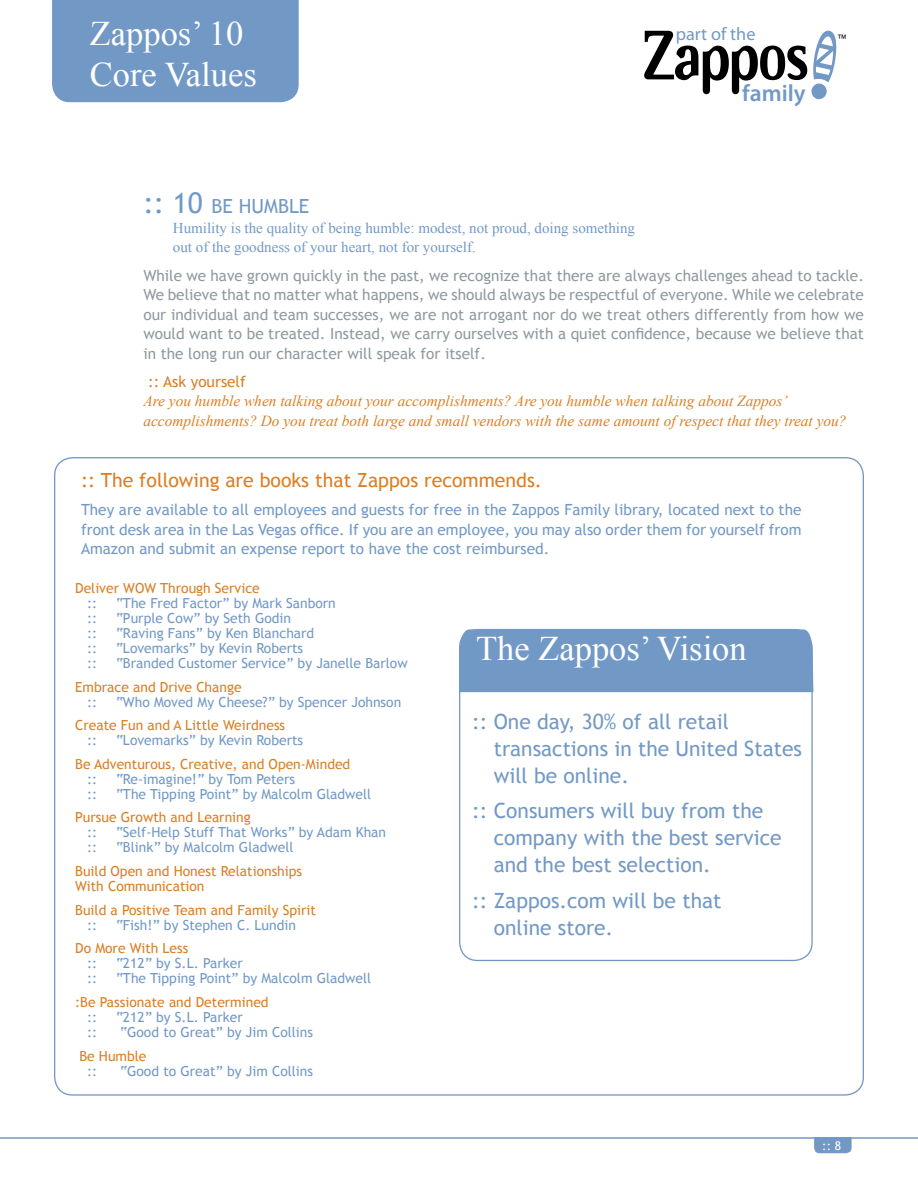
<style>
.page{position:relative;width:918px;height:1188px;background:#fff}
.page>*{position:absolute;margin:0;border:0;box-sizing:border-box;transform-origin:0 0}
.t1{font:34.5px/41.4px "Times New Roman";color:#fff}
.t2{font:600 23.55px "Myriad Pro";color:#7299c6}
.t3{font:21px/27px "Trebuchet MS";color:#7299c6}
.t4{font:19.5px "Trebuchet MS";color:#da7f24}
.t5{font:19.5px "Trebuchet MS";color:#7299c6}
.t6{font:18.15px "Myriad Pro";color:#7299c6}
.t7{font:15.3px/19.5px "Trebuchet MS";color:#8f999f;text-align:justify}
.t8{font:15.3px/19.5px "Trebuchet MS";color:#7299c6;text-align:justify}
.t9{font:italic 15.3px/19.5px "Times New Roman";color:#da7f24}
.t10{font:15.3px "Trebuchet MS";color:#da7f24}
.t11{font:15px/19.5px "Times New Roman";color:#7299c6}
.t12{font:13.8px "Trebuchet MS";color:#7299c6}
.t13{font:13.8px/15px "Trebuchet MS";color:#da7f24}
.t14{font:12px "Trebuchet MS";color:#fff}
.t15{font:10.35px "Arial";color:#000}
.s1{font-size:28.5px}
</style>
<div class="page">
<div style="left:814px;top:1127px;width:38px;height:26px;background:#7299c6;border-radius:5px"></div>
<div style="left:753px;top:1120px;width:109px;height:17px;background:#fff"></div>
<hr style="left:0;top:1137px;width:918px;height:2px;background:#7299c6">
<div style="left:52px;top:0;width:247px;height:102px;background:#7299c6"></div>
<div style="left:460px;top:629px;width:352px;height:63px;background:#7299c6"></div>
<div style="left:459px;top:629px;width:354px;height:332px;border:1px solid #7299c6;border-radius:18px"></div>
<svg style="left:644px;top:30px;width:192px;height:70px"></svg>
<h1 class="t1" style="left:90px;top:12px;width:169px">Zappos’ 10<br>Core Values</h1>
<h3 class="t6" style="left:676px;top:23px;width:81px">part of the</h3>
<p class="t15" style="left:837px;top:33px;width:12px">™</p>
<h2 class="t2" style="left:742px;top:78px;width:65px">family</h2>
<h3 class="t5" style="left:143px;top:195px;width:167px"><span class="s1">:: 1 0</span> BE HUMBLE</h3>
<p class="t11" style="left:173px;top:218px;width:464px">Humility is the quality of being humble: modest, not proud, doing something out of the goodness of your heart, not for yourself.</p>
<p class="t7" style="left:143px;top:266px;width:722px">While we have grown quickly in the past, we recognize that there are always challenges ahead to tackle.<br>We believe that no matter what happens, we should always be respectful of everyone. While we celebrate our individual and team successes, we are not arrogant nor do we treat others differently from how we would want to be treated. Instead, we carry ourselves with a quiet confidence, because we believe that in the long run our character will speak for itself.</p>
<p class="t10" style="left:148px;top:372px;width:99px">:: Ask yourself</p>
<p class="t9" style="left:143px;top:391px;width:705px">Are you humble when talking about your accomplishments? Are you humble when talking about Zappos’ accomplishments? Do you treat both large and small vendors with the same amount of respect that they treat you?</p>
<h3 class="t4" style="left:81px;top:469px;width:463px">:: The following are books that Zappos recommends.</h3>
<p class="t8" style="left:81px;top:500px;width:722px">They are available to all employees and guests for free in the Zappos Family library, located next to the front desk area in the Las Vegas office. If you are an employee, you may also order them for yourself from Amazon and submit an expense report to have the cost reimbursed.</p>
<p class="t13" style="left:75px;top:581px;width:186px">Deliver WOW Through Service</p>
<p class="t12" style="left:87px;top:595px;width:12px">::</p>
<p class="t12" style="left:116px;top:595px;width:222px">“The Fred Factor” by Mark Sanborn</p>
<p class="t12" style="left:87px;top:610px;width:12px">::</p>
<p class="t12" style="left:116px;top:610px;width:177px">“Purple Cow” by Seth Godin</p>
<p class="t12" style="left:87px;top:625px;width:12px">::</p>
<p class="t12" style="left:116px;top:625px;width:200px">“Raving Fans” by Ken Blanchard</p>
<p class="t12" style="left:87px;top:640px;width:12px">::</p>
<p class="t12" style="left:116px;top:640px;width:189px">“Lovemarks” by Kevin Roberts</p>
<p class="t12" style="left:87px;top:655px;width:12px">::</p>
<p class="t12" style="left:116px;top:655px;width:294px">“Branded Customer Service” by Janelle Barlow</p>
<p class="t13" style="left:75px;top:679px;width:168px">Embrace and Drive Change</p>
<p class="t12" style="left:87px;top:694px;width:12px">::</p>
<p class="t12" style="left:116px;top:694px;width:287px">“Who Moved My Cheese?” by Spencer Johnson</p>
<p class="t13" style="left:75px;top:718px;width:212px">Create Fun and A Little Weirdness</p>
<p class="t12" style="left:87px;top:732px;width:12px">::</p>
<p class="t12" style="left:116px;top:732px;width:189px">“Lovemarks” by Kevin Roberts</p>
<p class="t13" style="left:75px;top:757px;width:277px">Be Adventurous, Creative, and Open-Minded</p>
<p class="t12" style="left:87px;top:771px;width:12px">::</p>
<p class="t12" style="left:116px;top:771px;width:181px">“Re-imagine!” by Tom Peters</p>
<p class="t12" style="left:87px;top:786px;width:12px">::</p>
<p class="t12" style="left:116px;top:786px;width:257px">“The Tipping Point” by Malcolm Gladwell</p>
<p class="t13" style="left:75px;top:810px;width:177px">Pursue Growth and Learning</p>
<p class="t12" style="left:87px;top:824px;width:12px">::</p>
<p class="t12" style="left:116px;top:824px;width:272px">“Self-Help Stuff That Works” by Adam Khan</p>
<p class="t12" style="left:87px;top:839px;width:12px">::</p>
<p class="t12" style="left:116px;top:839px;width:179px">“Blink” by Malcolm Gladwell</p>
<p class="t13" style="left:75px;top:864px;width:228px">Build Open and Honest Relationships<br>With Communication</p>
<p class="t13" style="left:75px;top:903px;width:242px">Build a Positive Team and Family Spirit</p>
<p class="t12" style="left:87px;top:917px;width:12px">::</p>
<p class="t12" style="left:116px;top:917px;width:182px">“Fish!” by Stephen C. Lundin</p>
<p class="t13" style="left:75px;top:941px;width:115px">Do More With Less</p>
<p class="t12" style="left:87px;top:955px;width:12px">::</p>
<p class="t12" style="left:116px;top:955px;width:129px">“212” by S.L. Parker</p>
<p class="t12" style="left:87px;top:970px;width:12px">::</p>
<p class="t12" style="left:116px;top:970px;width:257px">“The Tipping Point” by Malcolm Gladwell</p>
<p class="t13" style="left:75px;top:995px;width:195px">:Be Passionate and Determined</p>
<p class="t12" style="left:87px;top:1009px;width:12px">::</p>
<p class="t12" style="left:116px;top:1009px;width:129px">“212” by S.L. Parker</p>
<p class="t12" style="left:87px;top:1024px;width:12px">::</p>
<p class="t12" style="left:120px;top:1024px;width:195px">“Good to Great” by Jim Collins</p>
<p class="t13" style="left:79px;top:1048px;width:69px">Be Humble</p>
<p class="t12" style="left:87px;top:1063px;width:12px">::</p>
<p class="t12" style="left:120px;top:1063px;width:195px">“Good to Great” by Jim Collins</p>
<h1 class="t1" style="left:476px;top:627px;width:272px">The Zappos’ Vision</h1>
<h3 class="t3" style="left:494px;top:708px;width:310px;text-indent:-22px">:: One day, 30% of all retail transactions in the United States will be online.</h3>
<h3 class="t3" style="left:494px;top:798px;width:289px;text-indent:-22px">:: Consumers will buy from the company with the best service and the best selection.</h3>
<h3 class="t3" style="left:494px;top:887px;width:229px;text-indent:-22px">:: Zappos.com will be that online store.</h3>
<p class="t14" style="left:822px;top:1138px;width:10px">::</p>
</div>
